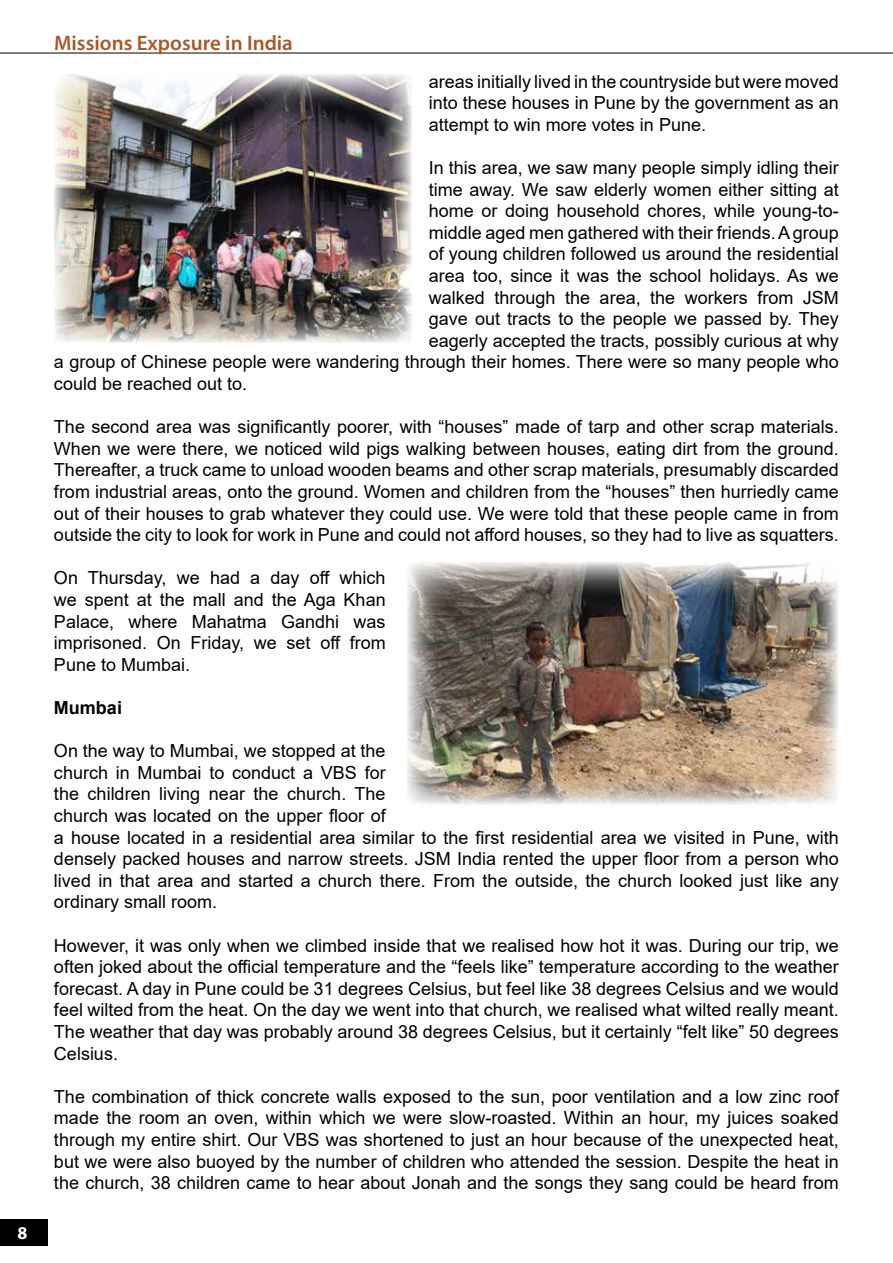
<style>
.page{position:relative;width:893px;height:1263px;background:#fff}
.page>*{position:absolute;margin:0;border:0;box-sizing:border-box;transform-origin:0 0}
.t1{font:600 21px "Myriad Pro";color:#a75a29}
.t2{font:18px/21.6px "Arial";color:#000;text-align:justify}
.t3{font:700 18px "Arial";color:#000}
.t4{font:700 18px "Myriad Pro";color:#fff}
</style>
<div class="page">
<svg style="left:0;top:52px;width:893px;height:1px"></svg>
<div style="left:0;top:1219px;width:47px;height:26px;background:#000"></div>
<img style="left:54px;top:74px;width:358px;height:269px">
<img style="left:407px;top:562px;width:432px;height:243px">
<p class="t4" style="left:18px;top:1221px;width:11px">8</p>
<p class="t1" style="left:54px;top:29px;width:240px">Missions Exposure in India</p>
<p class="t2" style="left:429px;top:70px;width:412px">areas initially lived in the countryside but were moved into these houses in Pune by the government as an attempt to win more votes in Pune.</p>
<p class="t2" style="left:429px;top:157px;width:412px">In this area, we saw many people simply idling their</p>
<p class="t2" style="left:429px;top:178px;width:412px">time away. We saw elderly women either sitting at</p>
<p class="t2" style="left:429px;top:200px;width:412px">home or doing household chores, while young-to-</p>
<p class="t2" style="left:429px;top:221px;width:412px">middle aged men gathered with their friends. A group</p>
<p class="t2" style="left:429px;top:243px;width:412px">of young children followed us around the residential</p>
<p class="t2" style="left:429px;top:265px;width:412px">area too, since it was the school holidays. As we</p>
<p class="t2" style="left:429px;top:286px;width:412px">walked through the area, the workers from JSM</p>
<p class="t2" style="left:429px;top:308px;width:412px">gave out tracts to the people we passed by. They</p>
<p class="t2" style="left:429px;top:329px;width:412px">eagerly accepted the tracts, possibly curious at why</p>
<p class="t2" style="left:54px;top:351px;width:786px">a group of Chinese people were wandering through their homes. There were so many people who</p>
<p class="t2" style="left:54px;top:373px;width:195px">could be reached out to.</p>
<p class="t2" style="left:54px;top:416px;width:786px">The second area was significantly poorer, with “houses” made of tarp and other scrap materials.<br>When we were there, we noticed wild pigs walking between houses, eating dirt from the ground.<br>Thereafter, a truck came to unload wooden beams and other scrap materials, presumably discarded from industrial areas, onto the ground. Women and children from the “houses” then hurriedly came out of their houses to grab whatever they could use. We were told that these people came in from outside the city to look for work in Pune and could not afford houses, so they had to live as squatters.</p>
<p class="t2" style="left:54px;top:567px;width:333px">On Thursday, we had a day off which we spent at the mall and the Aga Khan Palace, where Mahatma Gandhi was imprisoned. On Friday, we set off from Pune to Mumbai.</p>
<p class="t3" style="left:54px;top:695px;width:70px">Mumbai</p>
<p class="t2" style="left:54px;top:740px;width:786px;text-align:left">On the way to Mumbai, we stopped at the<br>church in Mumbai to conduct a VBS for<br>the children living near the church. The<br>church was located on the upper floor of<br>a house located in a residential area similar to the first residential area we visited in Pune, with densely packed houses and narrow streets. JSM India rented the upper floor from a person who lived in that area and started a church there. From the outside, the church looked just like any ordinary small room.</p>
<p class="t2" style="left:54px;top:934px;width:786px">However, it was only when we climbed inside that we realised how hot it was. During our trip, we often joked about the official temperature and the “feels like” temperature according to the weather forecast. A day in Pune could be 31 degrees Celsius, but feel like 38 degrees Celsius and we would feel wilted from the heat. On the day we went into that church, we realised what wilted really meant.<br>The weather that day was probably around 38 degrees Celsius, but it certainly “felt like” 50 degrees Celsius.</p>
<p class="t2" style="left:54px;top:1085px;width:786px">The combination of thick concrete walls exposed to the sun, poor ventilation and a low zinc roof made the room an oven, within which we were slow-roasted. Within an hour, my juices soaked through my entire shirt. Our VBS was shortened to just an hour because of the unexpected heat, but we were also buoyed by the number of children who attended the session. Despite the heat in the church, 38 children came to hear about Jonah and the songs they sang could be heard from</p>
</div>
